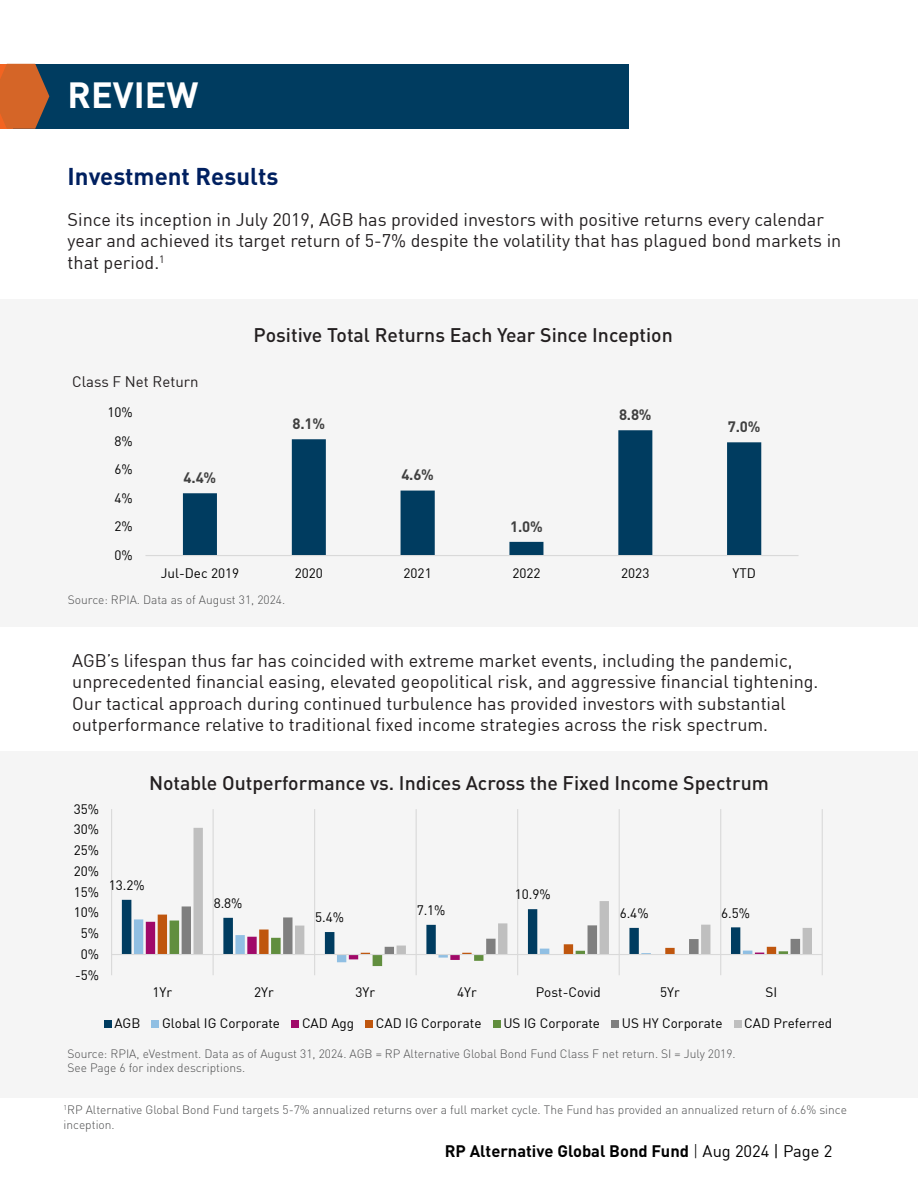
<style>
.page{position:relative;width:918px;height:1188px;background:#fff}
.page>*{position:absolute;margin:0;border:0;box-sizing:border-box;transform-origin:0 0}
.TOC_Body{font:700 36px "DIN";color:#fff}
.TOC_Body-2{font:700 24px "DIN";color:#002060}
.TOC_Body-3{font:500 19.5px "DIN";color:#231f20}
.TOC_Body-4{font:18px/21.6px "DIN";color:#231f20}
.TOC_Body-5{font:700 16.5px "DIN";color:#000}
.t1{font:700 15px "DIN";color:#404040}
.TOC_Body-6{font:15px "DIN";color:#231f20}
.t2{font:13.5px "DIN";color:#000}
.TOC_Body-7{font:300 12px/14.4px "DIN";color:#4b4c4d}
.s1{font-weight:300}
.s2{font-weight:400}
</style>
<div class="page">
<div style="left:0;top:300px;width:918px;height:327px;background:#f5f5f5"></div>
<div style="left:0;top:64px;width:629px;height:65px;background:#003c60"></div>
<svg style="left:0;top:64px;width:49px;height:65px;background:#b85f2e"></svg>
<div style="left:0;top:751px;width:918px;height:347px;background:#f5f5f5"></div>
<hr style="left:111px;top:809px;width:1px;height:166px;background:#d9d9d9">
<hr style="left:213px;top:809px;width:1px;height:166px;background:#d9d9d9">
<hr style="left:314px;top:809px;width:1px;height:166px;background:#d9d9d9">
<hr style="left:416px;top:809px;width:1px;height:166px;background:#d9d9d9">
<hr style="left:517px;top:809px;width:1px;height:166px;background:#d9d9d9">
<hr style="left:619px;top:809px;width:1px;height:166px;background:#d9d9d9">
<hr style="left:720px;top:809px;width:1px;height:166px;background:#d9d9d9">
<hr style="left:822px;top:809px;width:1px;height:166px;background:#d9d9d9">
<svg style="left:122px;top:900px;width:600px;height:66px"></svg>
<svg style="left:194px;top:828px;width:618px;height:126px"></svg>
<hr style="left:112px;top:954px;width:710px;height:1px;background:#d9d9d9">
<div style="left:104px;top:1020px;width:7px;height:7px;background:#003c60"></div>
<div style="left:152px;top:1020px;width:7px;height:7px;background:#90bfe3"></div>
<div style="left:292px;top:1020px;width:7px;height:7px;background:#a00969"></div>
<div style="left:366px;top:1020px;width:7px;height:7px;background:#bf560e"></div>
<div style="left:493px;top:1020px;width:7px;height:7px;background:#618e3e"></div>
<div style="left:611px;top:1020px;width:8px;height:7px;background:#7f7f7f"></div>
<div style="left:734px;top:1020px;width:7px;height:7px;background:#bfbfbf"></div>
<svg style="left:183px;top:430px;width:578px;height:125px"></svg>
<hr style="left:145px;top:555px;width:654px;height:1px;background:#d9d9d9">
<p class="TOC_Body" style="left:68px;top:72px;width:132px">REVIEW</p>
<p class="TOC_Body-2" style="left:68px;top:160px;width:212px">Investment Results</p>
<p class="TOC_Body-4" style="left:68px;top:208px;width:775px">Since its inception in July 2019, AGB has provided investors with positive returns every calendar year and achieved its target return of 5-7% despite the volatility that has plagued bond markets in that period.<sup>1</sup></p>
<p class="TOC_Body-6" style="left:72px;top:372px;width:128px">Class F Net Return</p>
<p class="t2" style="left:108px;top:404px;width:27px">10%</p>
<p class="t2" style="left:115px;top:432px;width:20px">8%</p>
<p class="t2" style="left:115px;top:461px;width:20px">6%</p>
<p class="t2" style="left:115px;top:490px;width:20px">4%</p>
<p class="t2" style="left:115px;top:518px;width:20px">2%</p>
<p class="t2" style="left:115px;top:547px;width:20px">0%</p>
<p class="t1" style="left:184px;top:468px;width:34px">4.4%</p>
<p class="TOC_Body-3" style="left:254px;top:323px;width:421px">Positive Total Returns Each Year Since Inception</p>
<p class="t1" style="left:293px;top:414px;width:34px">8.1%</p>
<p class="t1" style="left:401px;top:465px;width:34px">4.6%</p>
<p class="t1" style="left:510px;top:516px;width:34px">1.0%</p>
<p class="t1" style="left:619px;top:405px;width:34px">8.8%</p>
<p class="t1" style="left:728px;top:417px;width:34px">7.0%</p>
<p class="t2" style="left:161px;top:564px;width:80px">Jul-Dec 2019</p>
<p class="t2" style="left:295px;top:564px;width:30px">2020</p>
<p class="t2" style="left:404px;top:564px;width:30px">2021</p>
<p class="t2" style="left:512px;top:564px;width:30px">2022</p>
<p class="t2" style="left:621px;top:564px;width:30px">2023</p>
<p class="t2" style="left:732px;top:564px;width:25px">YTD</p>
<p class="TOC_Body-7" style="left:68px;top:592px;width:219px">Source: RPIA. Data as of August 31, 2024.</p>
<p class="TOC_Body-4" style="left:72px;top:649px;width:748px">AGB’s lifespan thus far has coincided with extreme market events, including the pandemic, unprecedented financial easing, elevated geopolitical risk, and aggressive financial tightening.<br>Our tactical approach during continued turbulence has provided investors with substantial outperformance relative to traditional fixed income strategies across the risk spectrum.</p>
<p class="t2" style="left:74px;top:800px;width:27px">35%</p>
<p class="t2" style="left:74px;top:821px;width:27px">30%</p>
<p class="t2" style="left:74px;top:842px;width:27px">25%</p>
<p class="t2" style="left:74px;top:863px;width:27px">20%</p>
<p class="t2" style="left:74px;top:883px;width:27px">15%</p>
<p class="t2" style="left:74px;top:904px;width:27px">10%</p>
<p class="t2" style="left:81px;top:925px;width:20px">5%</p>
<p class="t2" style="left:81px;top:946px;width:20px">0%</p>
<p class="t2" style="left:75px;top:966px;width:26px">-5%</p>
<p class="TOC_Body-3" style="left:149px;top:771px;width:621px">Notable Outperformance vs. Indices Across the Fixed Income Spectrum</p>
<p class="t2" style="left:109px;top:877px;width:37px">13.2%</p>
<p class="t2" style="left:214px;top:895px;width:30px">8.8%</p>
<p class="t2" style="left:315px;top:909px;width:30px">5.4%</p>
<p class="t2" style="left:417px;top:902px;width:30px">7.1%</p>
<p class="t2" style="left:515px;top:886px;width:37px">10.9%</p>
<p class="t2" style="left:620px;top:905px;width:30px">6.4%</p>
<p class="t2" style="left:721px;top:904px;width:30px">6.5%</p>
<p class="t2" style="left:153px;top:984px;width:21px">1Yr</p>
<p class="t2" style="left:254px;top:984px;width:21px">2Yr</p>
<p class="t2" style="left:356px;top:984px;width:21px">3Yr</p>
<p class="t2" style="left:457px;top:984px;width:21px">4Yr</p>
<p class="t2" style="left:536px;top:984px;width:67px">Post-Covid</p>
<p class="t2" style="left:660px;top:984px;width:21px">5Yr</p>
<p class="t2" style="left:766px;top:984px;width:13px">SI</p>
<p class="t2" style="left:114px;top:1015px;width:28px">AGB</p>
<p class="t2" style="left:162px;top:1015px;width:120px">Global IG Corporate</p>
<p class="t2" style="left:302px;top:1015px;width:54px">CAD Agg</p>
<p class="t2" style="left:376px;top:1015px;width:107px">CAD IG Corporate</p>
<p class="t2" style="left:503px;top:1015px;width:98px">US IG Corporate</p>
<p class="t2" style="left:622px;top:1015px;width:102px">US HY Corporate</p>
<p class="t2" style="left:744px;top:1015px;width:89px">CAD Preferred</p>
<p class="TOC_Body-7" style="left:67px;top:1046px;width:670px">Source: RPIA, eVestment. Data as of August 31, 2024. AGB = RP Alternative Global Bond Fund Class F net return. SI = July 2019.</p>
<p class="TOC_Body-7" style="left:67px;top:1061px;width:179px">See Page 6 for index descriptions.</p>
<p class="TOC_Body-7" style="left:64px;top:1103px;width:785px"><sup>1</sup>RP Alternative Global Bond Fund targets 5-7% annualized returns over a full market cycle. The Fund has provided an annualized return of 6.6% since inception.</p>
<p class="TOC_Body-5" style="left:445px;top:1141px;width:389px">RP Alternative Global Bond Fund <span class="s1">|</span> <span class="s2">Aug 2024 | Page 2</span></p>
</div>
